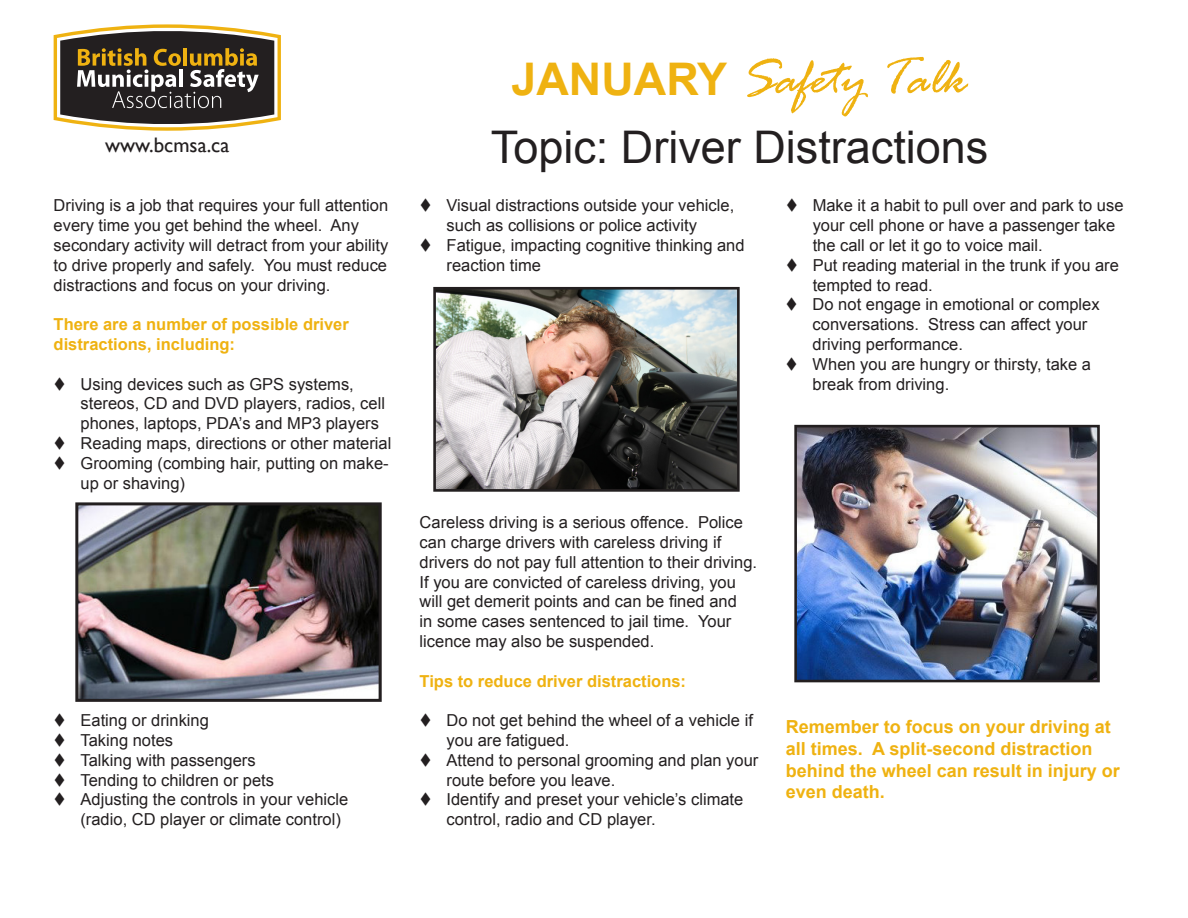
<style>
.page{position:relative;width:1188px;height:918px;background:#fff}
.page>*{position:absolute;margin:0;border:0;box-sizing:border-box;transform-origin:0 0}
.t1{font:italic 54px "Rage";color:#efb211}
.t2{font:45px "Arial";color:#231f20}
.t3{font:21px "Gill Sans";color:#231f20}
.t4{font:700 18px/21.6px "Arial";color:#efb211}
.t5{font:16.5px/19.8px "Arial";color:#231f20}
.t6{font:700 16.5px/19.8px "Arial";color:#efb211}
.s1{font-family:"Arial";font-weight:700;font-style:normal;font-size:45px}
</style>
<div class="page">
<svg style="left:54px;top:24px;width:227px;height:107px"></svg>
<img style="left:79px;top:506px;width:299px;height:192px">
<div style="left:75px;top:502px;width:307px;height:200px;border:3px solid #231f20"></div>
<img style="left:798px;top:429px;width:298px;height:249px">
<div style="left:794px;top:425px;width:306px;height:257px;border:3px solid #231f20"></div>
<img style="left:437px;top:291px;width:299px;height:197px">
<div style="left:433px;top:287px;width:307px;height:205px;border:3px solid #231f20"></div>
<p class="t1" style="left:511px;top:49px;width:458px"><span class="s1">JANUARY</span> Safety Talk</p>
<p class="t3" style="left:105px;top:133px;width:126px">www.bcmsa.ca</p>
<p class="t2" style="left:491px;top:118px;width:499px">Topic: Driver Distractions</p>
<p class="t5" style="left:54px;top:196px;width:336px">Driving is a job that requires your full attention every time you get behind the wheel. Any secondary activity will detract from your ability to drive properly and safely. You must reduce distractions and focus on your driving.</p>
<p class="t6" style="left:54px;top:315px;width:297px">There are a number of possible driver distractions, including:</p>
<p class="t5" style="left:81px;top:374px;width:312px">Using devices such as GPS systems, stereos, CD and DVD players, radios, cell phones, laptops, PDA’s and MP3 players Reading maps, directions or other material Grooming (combing hair, putting on make&shy;up or shaving)</p>
<p class="t5" style="left:80px;top:711px;width:269px">Eating or drinking<br>Taking notes<br>Talking with passengers<br>Tending to children or pets<br>Adjusting the controls in your vehicle (radio, CD player or climate control)</p>
<p class="t5" style="left:447px;top:196px;width:300px">Visual distractions outside your vehicle, such as collisions or police activity Fatigue, impacting cognitive thinking and reaction time</p>
<p class="t5" style="left:813px;top:196px;width:312px">Make it a habit to pull over and park to use your cell phone or have a passenger take the call or let it go to voice mail.<br>Put reading material in the trunk if you are tempted to read.<br>Do not engage in emotional or complex conversations. Stress can affect your driving performance.<br>When you are hungry or thirsty, take a break from driving.</p>
<p class="t5" style="left:420px;top:513px;width:339px">Careless driving is a serious offence. Police can charge drivers with careless driving if drivers do not pay full attention to their driving.<br>If you are convicted of careless driving, you will get demerit points and can be fined and<br>in some cases sentenced to jail time. Your licence may also be suspended.</p>
<p class="t6" style="left:420px;top:671px;width:268px">Tips to reduce driver distractions:</p>
<p class="t5" style="left:447px;top:711px;width:313px">Do not get behind the wheel of a vehicle if you are fatigued.<br>Attend to personal grooming and plan your route before you leave.<br>Identify and preset your vehicle’s climate control, radio and CD player.</p>
<p class="t4" style="left:786px;top:717px;width:336px">Remember to focus on your driving at all times. A split-second distraction behind the wheel can result in injury or even death.</p>
</div>
